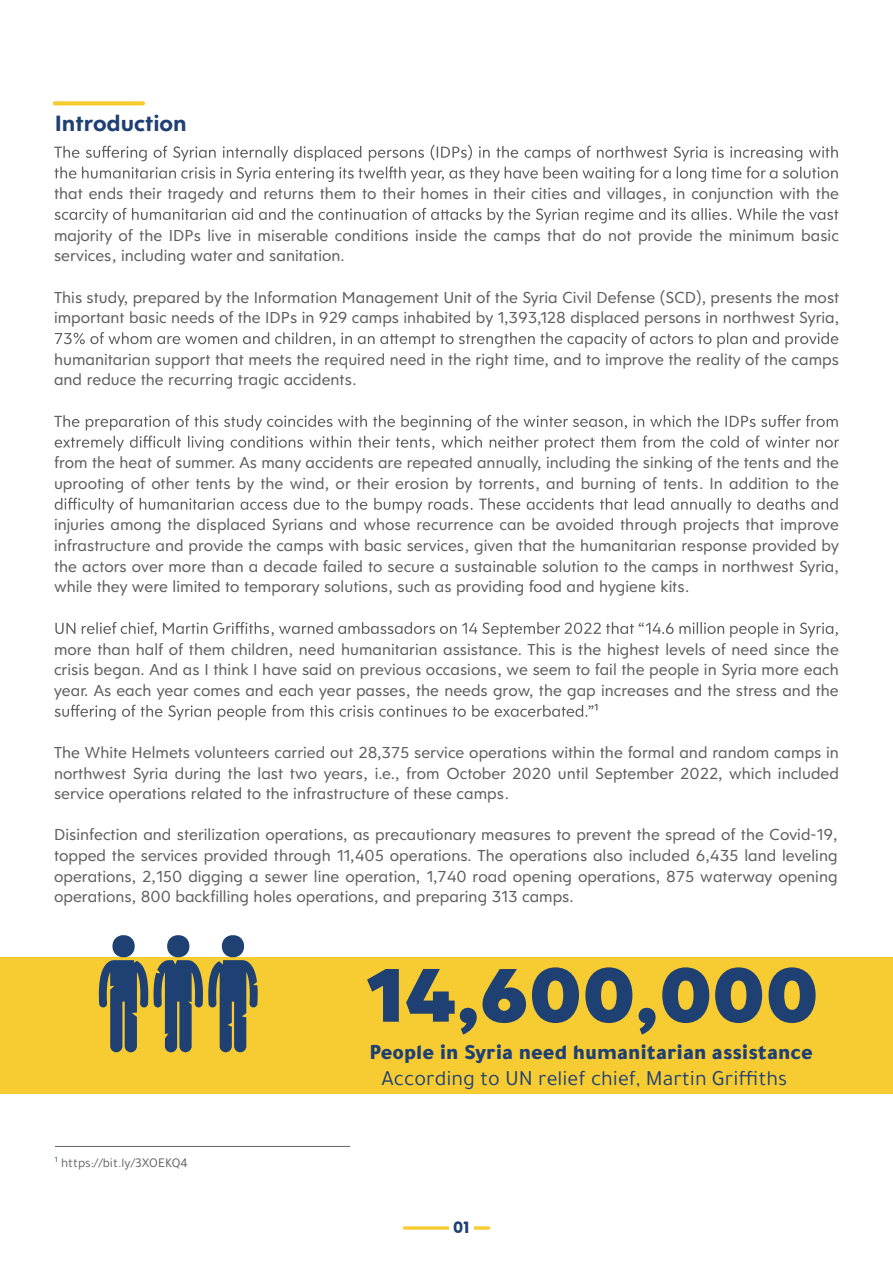
<style>
.page{position:relative;width:893px;height:1263px;background:#fff}
.page>*{position:absolute;margin:0;border:0;box-sizing:border-box;transform-origin:0 0}
.t1{font:900 82.35px "Clarika Geometric";color:#1f4073}
.t2{font:700 24px "Clarika Geometric";color:#1f4073}
.t3{font:21.9px "Tajawal";color:#1f4073}
.t4{font:900 21.9px "Tajawal";color:#1f4073}
.t5{font:17.25px/20.7px "Clarika Geometric";color:#606060}
.t6{font:700 15.6px "Poppins";color:#1f4073}
.t7{font:13.5px "Tajawal";color:#606060}
</style>
<div class="page">
<div style="left:0;top:957px;width:893px;height:137px;background:#f7cc33"></div>
<svg style="left:54px;top:144px;width:784px;height:38px"></svg>
<svg style="left:55px;top:208px;width:783px;height:15px"></svg>
<svg style="left:55px;top:332px;width:783px;height:16px"></svg>
<svg style="left:54px;top:415px;width:785px;height:36px"></svg>
<svg style="left:55px;top:498px;width:783px;height:15px"></svg>
<svg style="left:55px;top:622px;width:783px;height:15px"></svg>
<svg style="left:55px;top:704px;width:542px;height:16px"></svg>
<svg style="left:53px;top:101px;width:92px;height:4px"></svg>
<svg style="left:154px;top:935px;width:104px;height:117px"></svg>
<svg style="left:99px;top:935px;width:49px;height:117px"></svg>
<svg style="left:403px;top:1226px;width:87px;height:4px"></svg>
<div style="left:449px;top:1218px;width:25px;height:19px;background:#fff"></div>
<hr style="left:55px;top:1146px;width:295px;height:1px;background:#606060">
<h2 class="t2" style="left:55px;top:107px;width:133px">Introduction</h2>
<p class="t5" style="left:54px;top:183px;width:786px">that ends their tragedy and returns them to their homes in their cities and villages, in conjunction with the</p>
<p class="t5" style="left:54px;top:224px;width:786px">majority of the IDPs live in miserable conditions inside the camps that do not provide the minimum basic services, including water and sanitation.</p>
<p class="t5" style="left:54px;top:286px;width:787px">This study, prepared by the Information Management Unit of the Syria Civil Defense (SCD), presents the most important basic needs of the IDPs in 929 camps inhabited by 1,393,128 displaced persons in northwest Syria,</p>
<p class="t5" style="left:54px;top:348px;width:786px">humanitarian support that meets the required need in the right time, and to improve the reality of the camps and reduce the recurring tragic accidents.</p>
<p class="t5" style="left:54px;top:452px;width:787px">from the heat of summer. As many accidents are repeated annually, including the sinking of the tents and the uprooting of other tents by the wind, or their erosion by torrents, and burning of tents. In addition to the</p>
<p class="t5" style="left:54px;top:514px;width:786px;text-align:justify">injuries among the displaced Syrians and whose recurrence can be avoided through projects that improve infrastructure and provide the camps with basic services, given that the humanitarian response provided by the actors over more than a decade failed to secure a sustainable solution to the camps in northwest Syria, while they were limited to temporary solutions, such as providing food and hygiene kits.</p>
<p class="t5" style="left:54px;top:638px;width:786px;text-align:justify">more than half of them children, need humanitarian assistance. This is the highest levels of need since the crisis began. And as I think I have said on previous occasions, we seem to fail the people in Syria more each year. As each year comes and each year passes, the needs grow, the gap increases and the stress and the</p>
<p class="t5" style="left:54px;top:742px;width:786px;text-align:justify">The White Helmets volunteers carried out 28,375 service operations within the formal and random camps in northwest Syria during the last two years, i.e., from October 2020 until September 2022, which included service operations related to the infrastructure of these camps.</p>
<p class="t5" style="left:377px;top:824px;width:461px">precautionary measures to prevent the spread of the Covid-19</p>
<p class="t5" style="left:696px;top:845px;width:122px">1,740 road open</p>
<p class="t5" style="left:142px;top:866px;width:695px">875 waterway opening operations, 800 backfilling holes operations, and prep ring 313 camps.</p>
<p class="t5" style="left:54px;top:824px;width:785px;text-align:justify">Disinfection and sterilization operations, as precautionary measures to prevent the spread of the Covid-19, topped the services provided through 11,405 operations. The operations also included 6,435 land leveling operations, 2,150 digging a sewer line operation, 1,740 road opening operations, 875 waterway opening operations, 800 backfilling holes operations, and preparing 313 camps.</p>
<h1 class="t1" style="left:365px;top:937px;width:456px">14,600,000</h1>
<p class="t4" style="left:369px;top:1033px;width:445px">People in Syria need humanitarian assistance</p>
<p class="t7" style="left:55px;top:1153px;width:134px"><sup>1</sup> https://bit.ly/3XOEKQ4</p>
<p class="t3" style="left:382px;top:1063px;width:407px">According to UN relief chief, Martin Griffiths</p>
<p class="t6" style="left:453px;top:1218px;width:18px">01</p>
</div>
